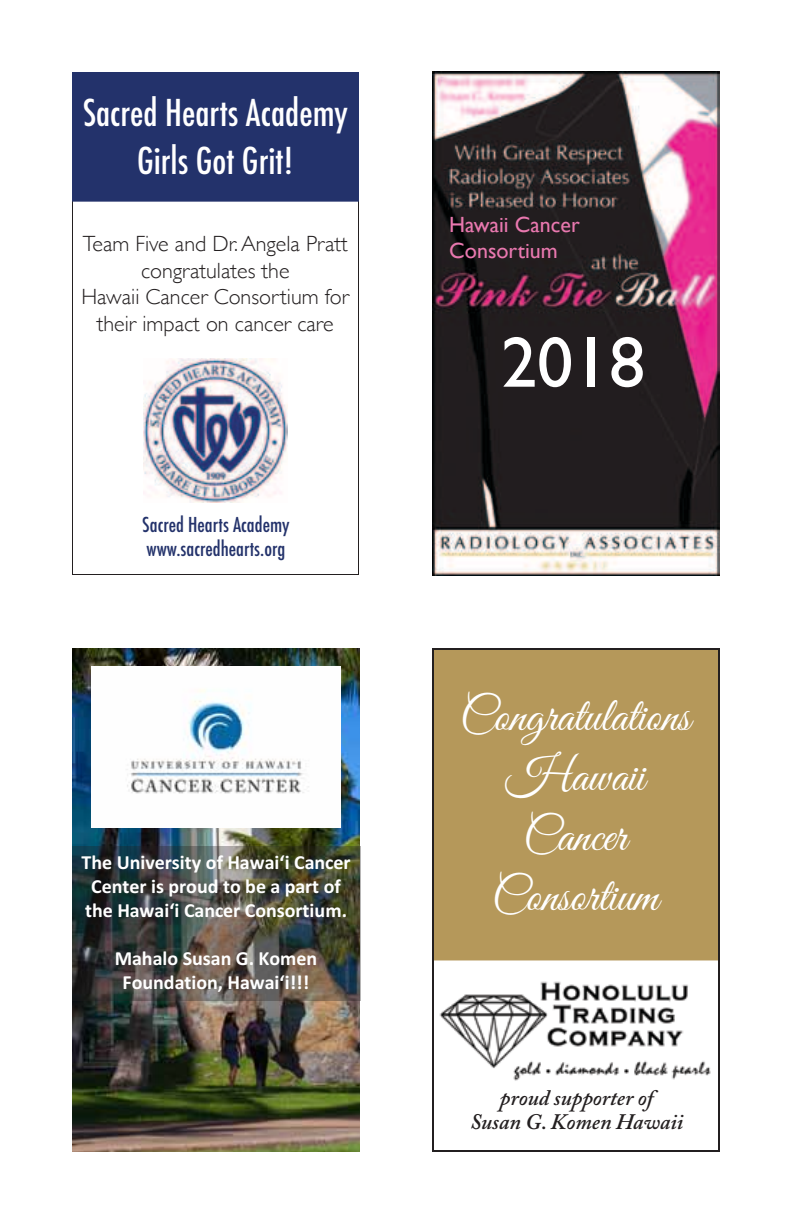
<style>
.page{position:relative;width:792px;height:1224px;background:#fff}
.page>*{position:absolute;margin:0;border:0;box-sizing:border-box;transform-origin:0 0}
.t1{font:72px "Gill Sans";color:#fff}
.t2{font:48px/60px "Great Vibes";color:#fff;text-align:center}
.t3{font:500 condensed 36px/48px "Futura";color:#fff;text-align:center}
.t4{font:300 22px/26.4px "Gill Sans";color:#231f20;text-align:center}
.t5{font:italic 600 22px/24px "Adobe Caslon Pro";color:#231f20;text-align:center}
.t6{font:22px/26.4px "Gill Sans";color:#e978af}
.t7{font:700 20px/24px "Calibri";color:#fff;text-align:center}
.t8{font:500 condensed 20px/24px "Futura";color:#23326b}
</style>
<div class="page">
<div style="left:432px;top:648px;width:288px;height:312px;background:#b5985a"></div>
<img style="left:439px;top:981px;width:272px;height:100px">
<div style="left:432px;top:648px;width:288px;height:504px;border:2px solid #231f20"></div>
<img style="left:72px;top:648px;width:288px;height:504px">
<img style="left:91px;top:666px;width:250px;height:162px">
<img style="left:72px;top:846px;width:288px;height:155px">
<img style="left:143px;top:359px;width:144px;height:144px">
<div style="left:72px;top:72px;width:287px;height:130px;background:#23326b;border:1px solid #23326b"></div>
<img style="left:432px;top:72px;width:288px;height:504px">
<h3 class="t3" style="left:83px;top:89px;width:267px">Sacred Hearts Academy<br>Girls Got Grit!</h3>
<p class="t4" style="left:81px;top:230px;width:269px">Team Five and Dr. Angela Pratt congratulates the<br>Hawaii Cancer Consortium for their impact on cancer care</p>
<p class="t8" style="left:142px;top:513px;width:149px">Sacred Hearts Academy www.sacredhearts.org</p>
<p class="t7" style="left:82px;top:850px;width:270px">The University of Hawai‘i Cancer<br>Center is proud to be a part of the Hawai‘i Cancer Consortium.</p>
<p class="t7" style="left:115px;top:946px;width:204px">Mahalo Susan G. Komen<br>Foundation, Hawai‘i!!!</p>
<p class="t6" style="left:449px;top:211px;width:132px">Hawaii Cancer<br>Consortium</p>
<h1 class="t1" style="left:501px;top:320px;width:145px">2018</h1>
<h2 class="t2" style="left:460px;top:689px;width:232px">Congratulations<br>Hawaii<br>Cancer<br>Consortium</h2>
<p class="t5" style="left:470px;top:1085px;width:215px">proud supporter of<br>Susan G. Komen Hawaii</p>
</div>
